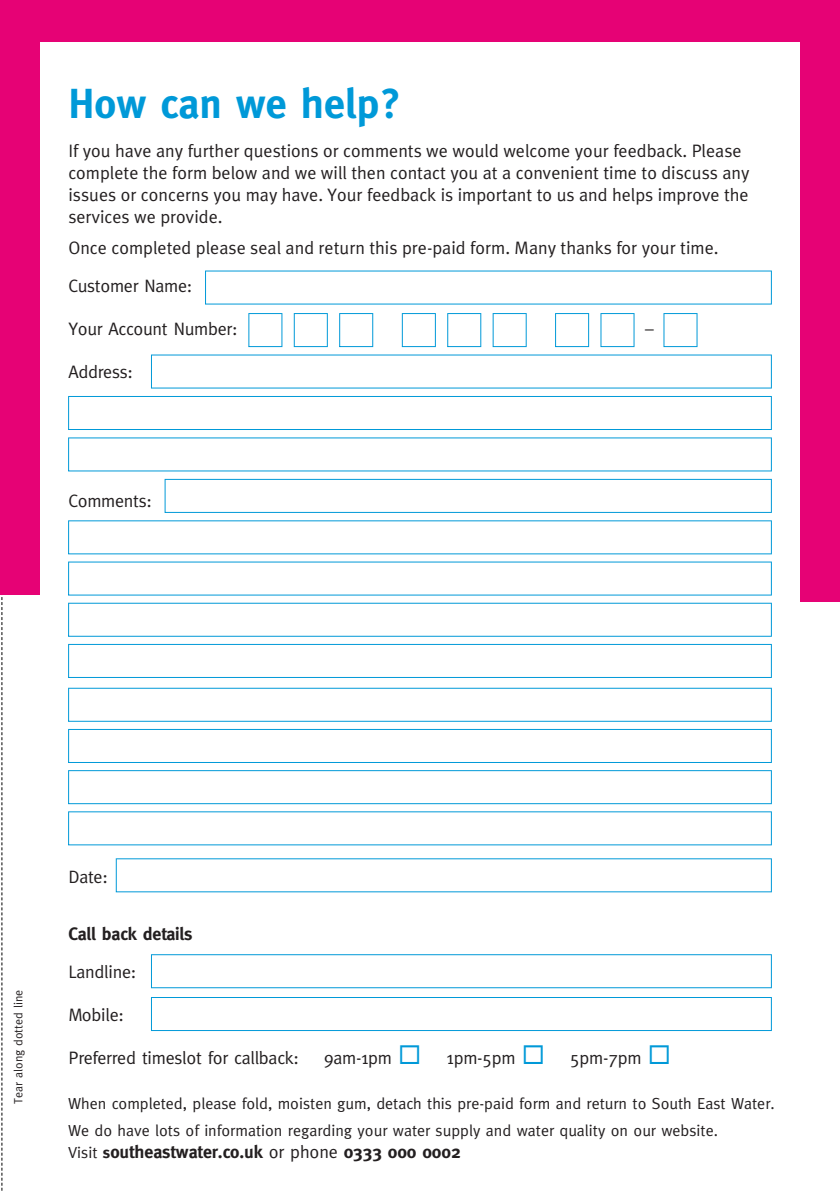
<style>
.page{position:relative;width:840px;height:1191px;background:#fff}
.page>*{position:absolute;margin:0;border:0;box-sizing:border-box;transform-origin:0 0}
.t1{font:700 42px "Meta";color:#0099d8}
.t2{font:18px/22px "Meta Plus Normal";color:#231f20}
.t3{font:18px "Meta";letter-spacing:-.015em;color:#231f20}
.t4{font:700 18px "Meta";letter-spacing:-.005em;color:#231f20}
.t5{font:16px/27.6px "Meta";color:#231f20}
.t6{font:12px "Meta";color:#231f20}
.s1{color:#0099d8}
.s2{font-weight:400;font-size:16px}
.s3{font-size:16px}
.s4{font-weight:400}
</style>
<div class="page">
<svg style="left:1px;top:594px;width:1px;height:596px"></svg>
<svg style="left:205px;top:270px;width:566px;height:34px"></svg>
<svg style="left:68px;top:437px;width:703px;height:34px"></svg>
<svg style="left:248px;top:313px;width:34px;height:34px"></svg>
<svg style="left:293px;top:313px;width:34px;height:34px"></svg>
<svg style="left:339px;top:313px;width:34px;height:34px"></svg>
<svg style="left:151px;top:354px;width:620px;height:34px"></svg>
<svg style="left:68px;top:396px;width:703px;height:34px"></svg>
<div style="left:0;top:0;width:40px;height:594px;background:#e60275"></div>
<div style="left:799px;top:1px;width:40px;height:600px;background:#e60275"></div>
<div style="left:0;top:0;width:839px;height:41px;background:#e60275"></div>
<svg style="left:164px;top:479px;width:607px;height:34px"></svg>
<svg style="left:68px;top:520px;width:703px;height:34px"></svg>
<svg style="left:151px;top:954px;width:620px;height:34px"></svg>
<svg style="left:68px;top:561px;width:703px;height:34px"></svg>
<svg style="left:151px;top:997px;width:620px;height:34px"></svg>
<svg style="left:401px;top:313px;width:34px;height:34px"></svg>
<svg style="left:447px;top:313px;width:34px;height:34px"></svg>
<svg style="left:555px;top:313px;width:33px;height:34px"></svg>
<svg style="left:492px;top:313px;width:34px;height:34px"></svg>
<svg style="left:600px;top:313px;width:34px;height:34px"></svg>
<svg style="left:663px;top:313px;width:34px;height:34px"></svg>
<svg style="left:68px;top:603px;width:703px;height:34px"></svg>
<svg style="left:68px;top:644px;width:703px;height:34px"></svg>
<svg style="left:68px;top:688px;width:703px;height:34px"></svg>
<svg style="left:68px;top:729px;width:703px;height:34px"></svg>
<svg style="left:68px;top:770px;width:703px;height:34px"></svg>
<svg style="left:68px;top:811px;width:703px;height:34px"></svg>
<svg style="left:116px;top:858px;width:655px;height:34px"></svg>
<h1 class="t1" style="left:68px;top:79px;width:334px">How can we help?</h1>
<p class="t2" style="left:68px;top:139px;width:682px">If you have any further questions or comments we would welcome your feedback. Please complete the form below and we will then contact you at a convenient time to discuss any issues or concerns you may have. Your feedback is important to us and helps improve the services we provide.</p>
<p class="t2" style="left:68px;top:237px;width:651px">Once completed please seal and return this pre-paid form. Many thanks for your time.</p>
<p class="t3" style="left:68px;top:275px;width:125px">Customer Name:</p>
<p class="t3" style="left:68px;top:318px;width:170px">Your Account Number:</p>
<p class="t3" style="left:644px;top:318px;width:10px">–</p>
<p class="t3" style="left:68px;top:361px;width:66px">Address:</p>
<p class="t3" style="left:68px;top:490px;width:85px">Comments:</p>
<p class="t6" style="left:11px;top:1104px;width:116px;rotate:-90deg">Tear along dotted line</p>
<p class="t3" style="left:68px;top:866px;width:41px">Date:</p>
<p class="t4" style="left:68px;top:923px;width:126px">Call back details</p>
<p class="t3" style="left:68px;top:961px;width:69px">Landline:</p>
<p class="t3" style="left:68px;top:1004px;width:57px">Mobile:</p>
<p class="t3" style="left:68px;top:1047px;width:232px">Preferred timeslot for callback:</p>
<p class="t3" style="left:324px;top:1047px;width:99px">9am-1pm <span class="s1">◻</span></p>
<p class="t3" style="left:446px;top:1047px;width:100px">1pm-5pm <span class="s1">◻</span></p>
<p class="t3" style="left:570px;top:1047px;width:102px">5pm-7pm <span class="s1">◻</span></p>
<p class="t5" style="left:68px;top:1089px;width:707px">When completed, please fold, moisten gum, detach this pre-paid form and return to South East Water.<br>We do have lots of information regarding your water supply and water quality on our website.</p>
<p class="t4" style="left:68px;top:1141px;width:394px"><span class="s2">Visit</span> <span class="s3">s</span>outheastwater.co.uk <span class="s4">or phone</span> 0333 000 0002</p>
</div>
